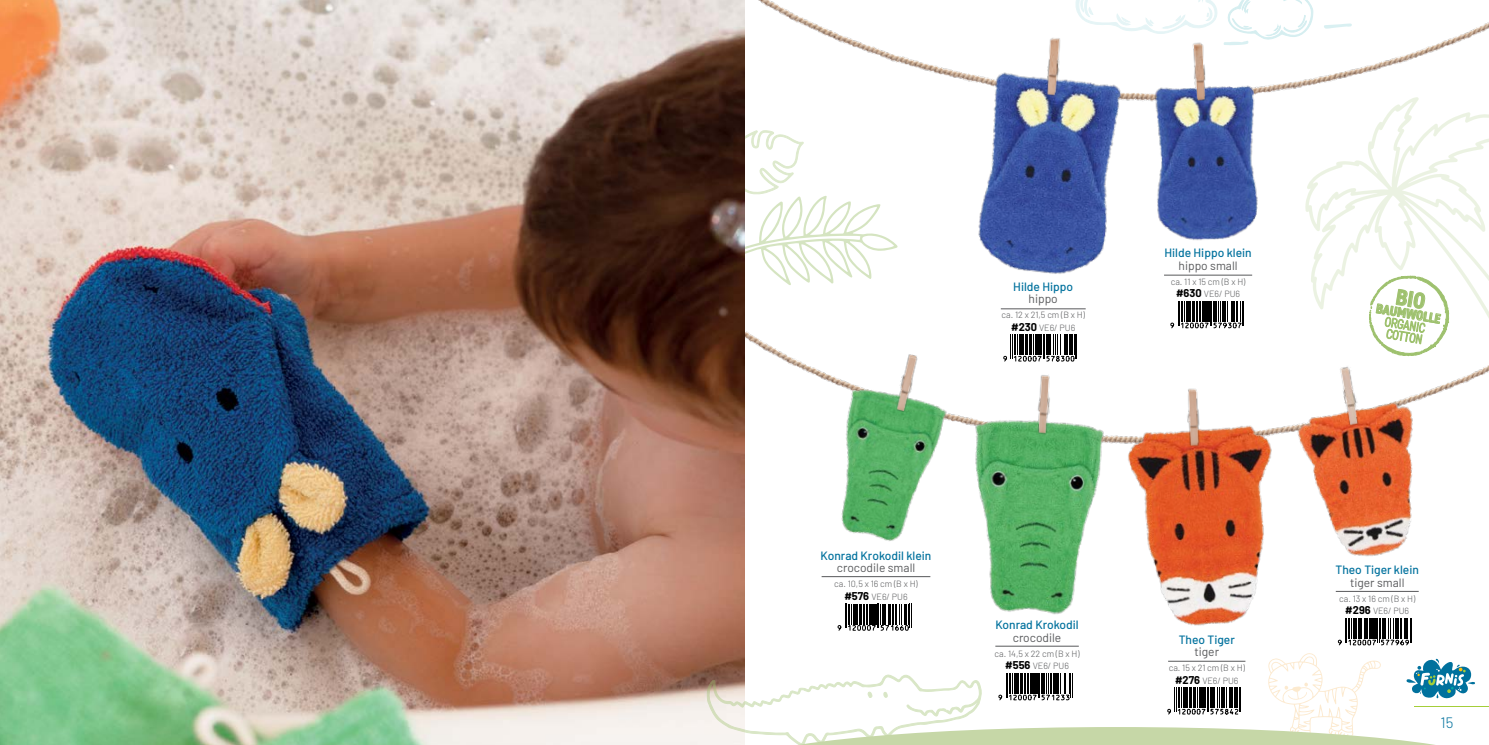
<style>
.page{position:relative;width:1489px;height:745px;background:#fff}
.page>*{position:absolute;margin:0;border:0;box-sizing:border-box;transform-origin:0 0}
.t1{font:300 15px "Barlow";color:#00719d}
.t2{font:300 condensed 13.25px/11.6px "DIN2014";color:#9ec16e}
.t3{font:700 condensed 13.25px "DIN2014";color:#9ec16e}
.t4{font:500 12px "Barlow";color:#00719d}
.t5{font:12px "Barlow";color:#58595b}
.t6{font:300 9px/12.5px "Barlow";color:#58595b;text-align:center}
.s1{font-weight:700;font-size:11px;color:#000}
</style>
<div class="page">
<svg style="left:744px;top:159px;width:153px;height:98px"></svg>
<img style="left:744px;top:257px;width:509px;height:245px">
<img style="left:1152px;top:401px;width:105px;height:225px">
<img style="left:1185px;top:386px;width:17px;height:64px">
<img style="left:1256px;top:401px;width:157px;height:182px">
<img style="left:782px;top:362px;width:203px;height:179px">
<img style="left:893px;top:353px;width:27px;height:62px">
<img style="left:0;top:0;width:744px;height:744px">
<img style="left:744px;top:0;width:744px;height:159px">
<svg style="left:1323px;top:23px;width:28px;height:6px"></svg>
<img style="left:916px;top:395px;width:236px;height:220px">
<img style="left:1034px;top:373px;width:19px;height:64px">
<img style="left:921px;top:45px;width:249px;height:249px">
<img style="left:1043px;top:34px;width:19px;height:65px">
<img style="left:1113px;top:68px;width:181px;height:181px">
<img style="left:1190px;top:45px;width:18px;height:60px">
<svg style="left:1075px;top:0;width:238px;height:45px"></svg>
<svg style="left:1305px;top:97px;width:183px;height:340px"></svg>
<hr style="left:1000px;top:308px;width:85px;height:1px;background:#58595b">
<hr style="left:1163px;top:275px;width:88px;height:1px;background:#58595b">
<hr style="left:821px;top:576px;width:109px;height:1px;background:#58595b">
<hr style="left:995px;top:645px;width:83px;height:1px;background:#58595b">
<hr style="left:1335px;top:590px;width:83px;height:1px;background:#58595b">
<div style="left:1002px;top:334px;width:80px;height:27px;background:#fff"></div>
<svg style="left:1003px;top:334px;width:74px;height:27px"></svg>
<div style="left:1169px;top:300px;width:80px;height:28px;background:#fff"></div>
<svg style="left:1170px;top:301px;width:74px;height:27px"></svg>
<svg style="left:911px;top:603px;width:1px;height:25px"></svg>
<svg style="left:837px;top:603px;width:73px;height:27px"></svg>
<svg style="left:706px;top:652px;width:782px;height:92px"></svg>
<svg style="left:1411px;top:618px;width:1px;height:25px"></svg>
<svg style="left:1337px;top:618px;width:74px;height:27px"></svg>
<svg style="left:1366px;top:274px;width:84px;height:84px"></svg>
<h3 class="t4" style="left:1013px;top:278px;width:61px">Hilde Hippo</h3>
<h3 class="t5" style="left:1028px;top:290px;width:31px">hippo</h3>
<p class="t6" style="left:1001px;top:308px;width:85px">ca. 12 x 21,5 cm (B x H) <span class="s1">#230</span> VE6/ PU6</p>
<h3 class="t4" style="left:1164px;top:244px;width:89px">Hilde Hippo klein</h3>
<h3 class="t5" style="left:1178px;top:256px;width:60px">hippo small</h3>
<p class="t6" style="left:1170px;top:274px;width:76px">ca. 11 x 15 cm (B x H) <span class="s1">#630</span> VE6/ PU6</p>
<h3 class="t4" style="left:820px;top:546px;width:112px">Konrad Krokodil klein</h3>
<h3 class="t5" style="left:836px;top:558px;width:80px">crocodile small</h3>
<p class="t6" style="left:834px;top:576px;width:85px">ca. 10,5 x 16 cm (B x H) <span class="s1">#576</span> VE6/ PU6</p>
<h3 class="t4" style="left:995px;top:616px;width:85px">Konrad Krokodil</h3>
<h3 class="t5" style="left:1012px;top:628px;width:50px">crocodile</h3>
<p class="t6" style="left:994px;top:646px;width:87px">ca. 14,5 x 22 cm (B x H) <span class="s1">#556</span> VE6/ PU6</p>
<h3 class="t4" style="left:1178px;top:630px;width:58px">Theo Tiger</h3>
<h3 class="t5" style="left:1194px;top:642px;width:26px">tiger</h3>
<p class="t6" style="left:1168px;top:660px;width:78px">ca. 15 x 21 cm (B x H) <span class="s1">#276</span> VE6/ PU6</p>
<h2 class="t3" style="left:1377px;top:300px;width:67px;rotate:10deg">BAUMWOLLE</h2>
<h2 class="t2" style="left:1385px;top:315px;width:42px;rotate:10deg">ORGANIC<br>COTTON</h2>
<h3 class="t4" style="left:1335px;top:561px;width:85px">Theo Tiger klein</h3>
<h3 class="t5" style="left:1349px;top:573px;width:56px">tiger small</h3>
<p class="t6" style="left:1338px;top:591px;width:78px">ca. 13 x 16 cm (B x H) <span class="s1">#296</span> VE6/ PU6</p>
<h1 class="t1" style="left:1440px;top:711px;width:14px">15</h1>
</div>
